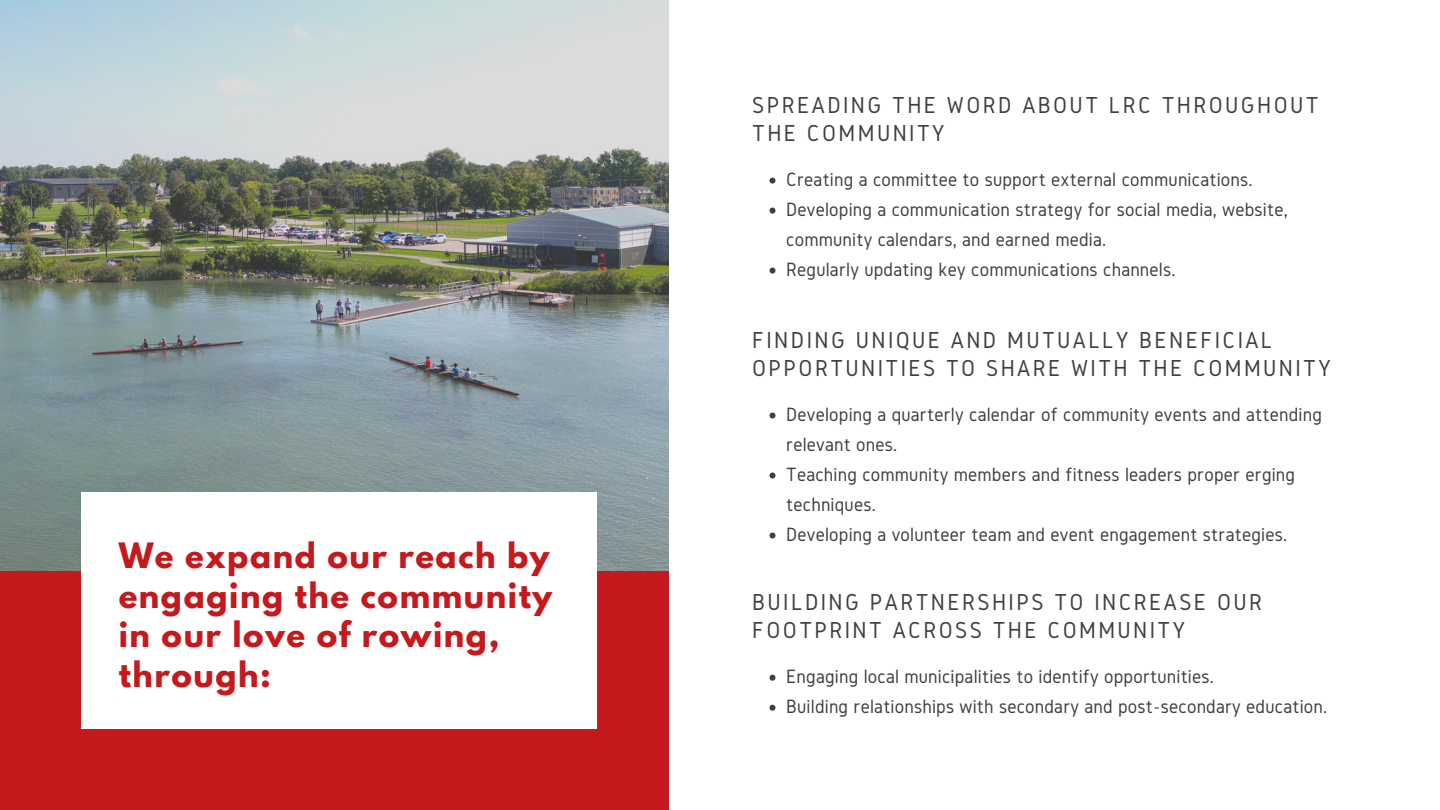
<style>
.page{position:relative;width:1440px;height:810px;background:#c4191d}
.page>*{position:absolute;margin:0;border:0;box-sizing:border-box;transform-origin:0 0}
.t1{font:700 31px/39.8px "League Spartan";letter-spacing:.05em;color:#c4191d}
.t2{font:24px/28.5px "Gidole";letter-spacing:.1em;color:#404040}
.t3{font:20px/30px "Gidole";letter-spacing:.01em;color:#404040}
</style>
<div class="page">
<img style="left:0;top:0;width:670px;height:570px">
<div style="left:670px;top:0;width:770px;height:810px;background:#fff"></div>
<svg style="left:769px;top:178px;width:6px;height:6px"></svg>
<svg style="left:769px;top:208px;width:6px;height:6px"></svg>
<svg style="left:769px;top:268px;width:6px;height:6px"></svg>
<svg style="left:769px;top:413px;width:6px;height:6px"></svg>
<svg style="left:769px;top:473px;width:6px;height:6px"></svg>
<svg style="left:769px;top:533px;width:6px;height:6px"></svg>
<svg style="left:769px;top:675px;width:6px;height:6px"></svg>
<svg style="left:769px;top:705px;width:6px;height:6px"></svg>
<div style="left:81px;top:492px;width:516px;height:237px;background:#fff"></div>
<p class="t1" style="left:119px;top:539px;width:435px">We expand our reach by engaging the community in our love of rowing, through:</p>
<p class="t2" style="left:752px;top:90px;width:568px">SPREADING THE WORD ABOUT LRC THROUGHOUT<br>THE COMMUNITY</p>
<p class="t3" style="left:786px;top:164px;width:468px">Creating a committee to support external communications.</p>
<p class="t3" style="left:786px;top:194px;width:503px">Developing a communication strategy for social media, website, community calendars, and earned media.</p>
<p class="t3" style="left:786px;top:254px;width:391px">Regularly updating key communications channels.</p>
<p class="t2" style="left:752px;top:325px;width:580px">FINDING UNIQUE AND MUTUALLY BENEFICIAL<br>OPPORTUNITIES TO SHARE WITH THE COMMUNITY</p>
<p class="t3" style="left:786px;top:399px;width:537px">Developing a quarterly calendar of community events and attending relevant ones.</p>
<p class="t3" style="left:786px;top:459px;width:510px">Teaching community members and fitness leaders proper erging techniques.</p>
<p class="t3" style="left:786px;top:519px;width:502px">Developing a volunteer team and event engagement strategies.</p>
<p class="t2" style="left:752px;top:587px;width:511px">BUILDING PARTNERSHIPS TO INCREASE OUR<br>FOOTPRINT ACROSS THE COMMUNITY</p>
<p class="t3" style="left:786px;top:661px;width:429px">Engaging local municipalities to identify opportunities.</p>
<p class="t3" style="left:786px;top:691px;width:542px">Building relationships with secondary and post-secondary education.</p>
</div>
